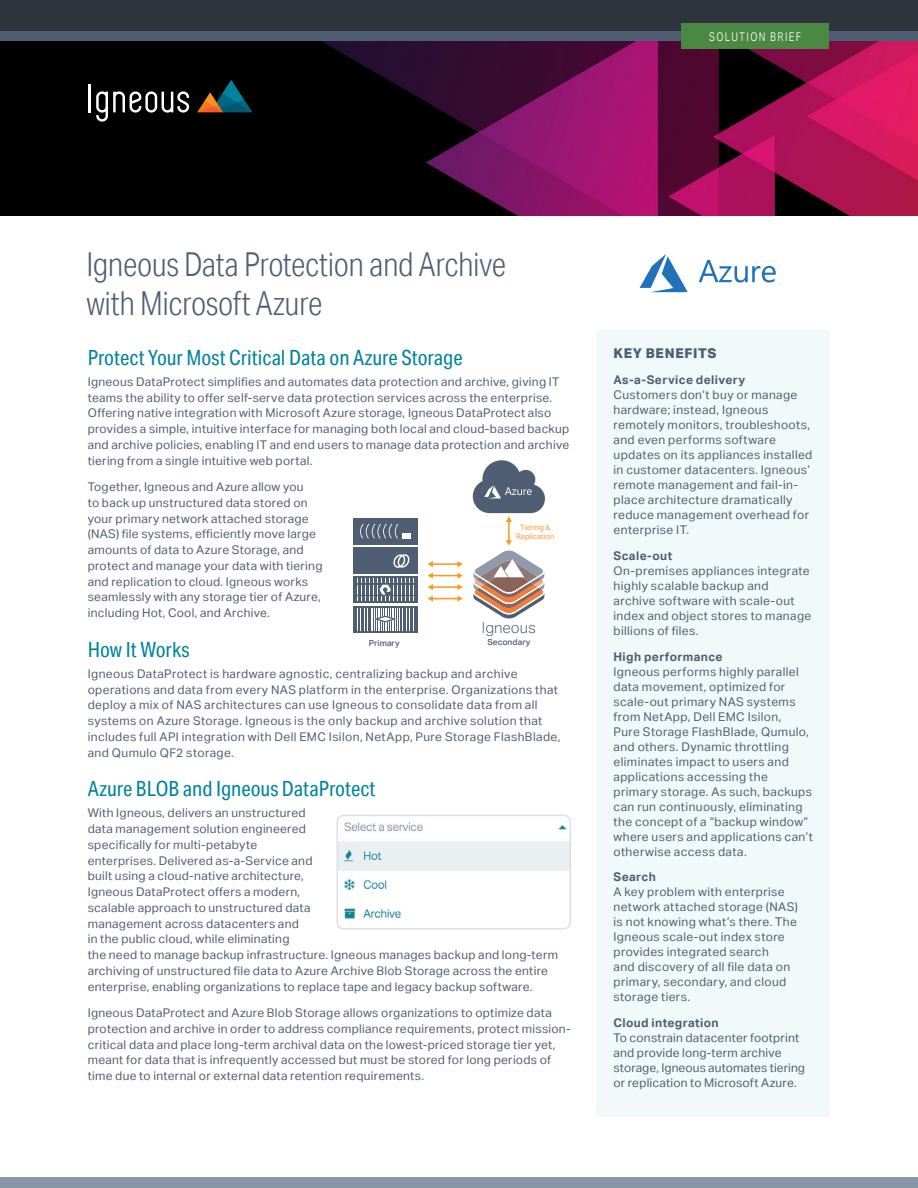
<style>
.page{position:relative;width:918px;height:1188px;background:#fff}
.page>*{position:absolute;margin:0;border:0;box-sizing:border-box;transform-origin:0 0}
.t1{font:300 33px/39px "Aktiv Grotesk Cd";letter-spacing:-.015em;color:#4f5e73}
.t2{font:21px "Aktiv Grotesk Cd";letter-spacing:-.005em;color:#00849b}
.t3{font:300 15px "Aktiv Grotesk";color:#4f5e73}
.t4{font:800 13.5px "Aktiv Grotesk";letter-spacing:.05em;color:#4f5e73}
.t5{font:12px/15px "Aktiv Grotesk";letter-spacing:.025em;color:#4f5e73}
.t6{font:700 12px "Aktiv Grotesk";letter-spacing:.03em;color:#4f5e73}
.t7{font:300 12px "Aktiv Grotesk Cd";letter-spacing:.115em;color:#fff}
.t8{font:500 8.4px "Aktiv Grotesk";color:#4f5e73}
.t9{font:7.5px/9.4px "Aktiv Grotesk";color:#f89838;text-align:center}
</style>
<div class="page">
<img style="left:0;top:41px;width:918px;height:175px">
<div style="left:596px;top:330px;width:234px;height:786px;background:#f2f9fa"></div>
<svg style="left:640px;top:254px;width:48px;height:38px"></svg>
<svg style="left:699px;top:260px;width:77px;height:23px"></svg>
<div style="left:353px;top:576px;width:64px;height:27px;background:#4f5e73"></div>
<svg style="left:357px;top:578px;width:57px;height:23px"></svg>
<div style="left:353px;top:606px;width:64px;height:26px;background:#4f5e73"></div>
<svg style="left:357px;top:608px;width:57px;height:22px"></svg>
<div style="left:353px;top:547px;width:64px;height:27px;background:#4f5e73"></div>
<svg style="left:393px;top:554px;width:17px;height:14px"></svg>
<div style="left:353px;top:518px;width:64px;height:26px;background:#4f5e73"></div>
<svg style="left:360px;top:524px;width:38px;height:15px"></svg>
<div style="left:402px;top:533px;width:9px;height:5px;background:#fff"></div>
<hr style="left:432px;top:563px;width:26px;height:2px;background:#f8991d">
<svg style="left:428px;top:561px;width:5px;height:6px"></svg>
<svg style="left:457px;top:561px;width:6px;height:6px"></svg>
<hr style="left:508px;top:521px;width:2px;height:20px;background:#f8991d">
<svg style="left:428px;top:573px;width:35px;height:17px"></svg>
<svg style="left:428px;top:596px;width:35px;height:6px"></svg>
<svg style="left:473px;top:460px;width:72px;height:62px"></svg>
<svg style="left:473px;top:540px;width:72px;height:79px"></svg>
<div style="left:0;top:0;width:918px;height:36px;background:#2e333d"></div>
<div style="left:0;top:32px;width:918px;height:9px;background:#4f5e73"></div>
<div style="left:681px;top:24px;width:148px;height:25px;background:#4b8841"></div>
<hr style="left:89px;top:84px;width:2px;height:28px;background:#fff">
<svg style="left:96px;top:91px;width:93px;height:31px"></svg>
<svg style="left:197px;top:80px;width:55px;height:32px"></svg>
<div style="left:0;top:1177px;width:918px;height:11px;background:#8796a8"></div>
<img style="left:337px;top:815px;width:233px;height:113px">
<div style="left:337px;top:815px;width:234px;height:115px;border:2px solid #dee0e5;border-radius:7px"></div>
<p class="t7" style="left:709px;top:30px;width:93px">SOLUTION BRIEF</p>
<h1 class="t1" style="left:86px;top:244px;width:421px">Igneous Data Protection and Archive with Microsoft Azure</h1>
<h2 class="t2" style="left:88px;top:345px;width:376px">Protect Your Most Critical Data on Azure Storage</h2>
<p class="t5" style="left:88px;top:374px;width:483px;line-height:15.8px">Igneous DataProtect simplifies and automates data protection and archive, giving IT teams the ability to offer self-serve data protection services across the enterprise.<br>Offering native integration with Microsoft Azure storage, Igneous DataProtect also provides a simple, intuitive interface for managing both local and cloud-based backup and archive policies, enabling IT and end users to manage data protection and archive tiering from a single intuitive web portal.</p>
<p class="t5" style="left:88px;top:479px;width:236px;line-height:15.8px">Together, Igneous and Azure allow you<br>to back up unstructured data stored on your primary network attached storage (NAS) file systems, efficiently move large amounts of data to Azure Storage, and protect and manage your data with tiering and replication to cloud. Igneous works seamlessly with any storage tier of Azure, including Hot, Cool, and Archive.</p>
<h2 class="t2" style="left:88px;top:637px;width:103px">How It Works</h2>
<p class="t5" style="left:88px;top:666px;width:474px;line-height:15.8px">Igneous DataProtect is hardware agnostic, centralizing backup and archive operations and data from every NAS platform in the enterprise. Organizations that deploy a mix of NAS architectures can use Igneous to consolidate data from all systems on Azure Storage. Igneous is the only backup and archive solution that includes full API integration with Dell EMC Isilon, NetApp, Pure Storage FlashBlade, and Qumulo QF2 storage.</p>
<h2 class="t2" style="left:88px;top:776px;width:289px">Azure BLOB and Igneous DataProtect</h2>
<p class="t5" style="left:88px;top:805px;width:472px;line-height:15.8px">With Igneous, delivers an unstructured<br>data management solution engineered<br>specifically for multi-petabyte<br>enterprises. Delivered as-a-Service and<br>built using a cloud-native architecture,<br>Igneous DataProtect offers a modern,<br>scalable approach to unstructured data<br>management across datacenters and<br>in the public cloud, while eliminating<br>the need to manage backup infrastructure. Igneous manages backup and long-term archiving of unstructured file data to Azure Archive Blob Storage across the entire enterprise, enabling organizations to replace tape and legacy backup software.</p>
<p class="t5" style="left:88px;top:1005px;width:485px;line-height:15.8px">Igneous DataProtect and Azure Blob Storage allows organizations to optimize data protection and archive in order to address compliance requirements, protect mission&shy;critical data and place long-term archival data on the lowest-priced storage tier yet, meant for data that is infrequently accessed but must be stored for long periods of time due to internal or external data retention requirements.</p>
<p class="t9" style="left:516px;top:522px;width:40px">Tiering &amp;<br>Replication</p>
<p class="t3" style="left:482px;top:619px;width:55px">Igneous</p>
<p class="t8" style="left:487px;top:637px;width:45px">Secondary</p>
<p class="t8" style="left:369px;top:638px;width:32px">Primary</p>
<p class="t4" style="left:614px;top:345px;width:105px">KEY BENEFITS</p>
<p class="t6" style="left:614px;top:372px;width:133px">As-a-Service delivery</p>
<p class="t5" style="left:614px;top:387px;width:200px">Customers don’t buy or manage hardware; instead, Igneous remotely monitors, troubleshoots, and even performs software updates on its appliances installed in customer datacenters. Igneous’ remote management and fail-in&shy;place architecture dramatically reduce management overhead for enterprise IT.</p>
<p class="t6" style="left:614px;top:548px;width:60px">Scale-out</p>
<p class="t5" style="left:614px;top:563px;width:199px">On-premises appliances integrate highly scalable backup and archive software with scale-out index and object stores to manage billions of files.</p>
<p class="t6" style="left:614px;top:649px;width:111px">High performance</p>
<p class="t5" style="left:614px;top:664px;width:201px">Igneous performs highly parallel data movement, optimized for scale-out primary NAS systems from NetApp, Dell EMC Isilon,<br>Pure Storage FlashBlade, Qumulo, and others. Dynamic throttling eliminates impact to users and applications accessing the primary storage. As such, backups can run continuously, eliminating the concept of a “backup window” where users and applications can’t otherwise access data.</p>
<p class="t6" style="left:614px;top:870px;width:44px">Search</p>
<p class="t5" style="left:614px;top:885px;width:186px">A key problem with enterprise network attached storage (NAS) is not knowing what’s there. The<br>Igneous scale-out index store provides integrated search<br>and discovery of all file data on primary, secondary, and cloud storage tiers.</p>
<p class="t6" style="left:614px;top:1015px;width:107px">Cloud integration</p>
<p class="t5" style="left:614px;top:1030px;width:193px">To constrain datacenter footprint and provide long-term archive storage, Igneous automates tiering or replication to Microsoft Azure.</p>
</div>
